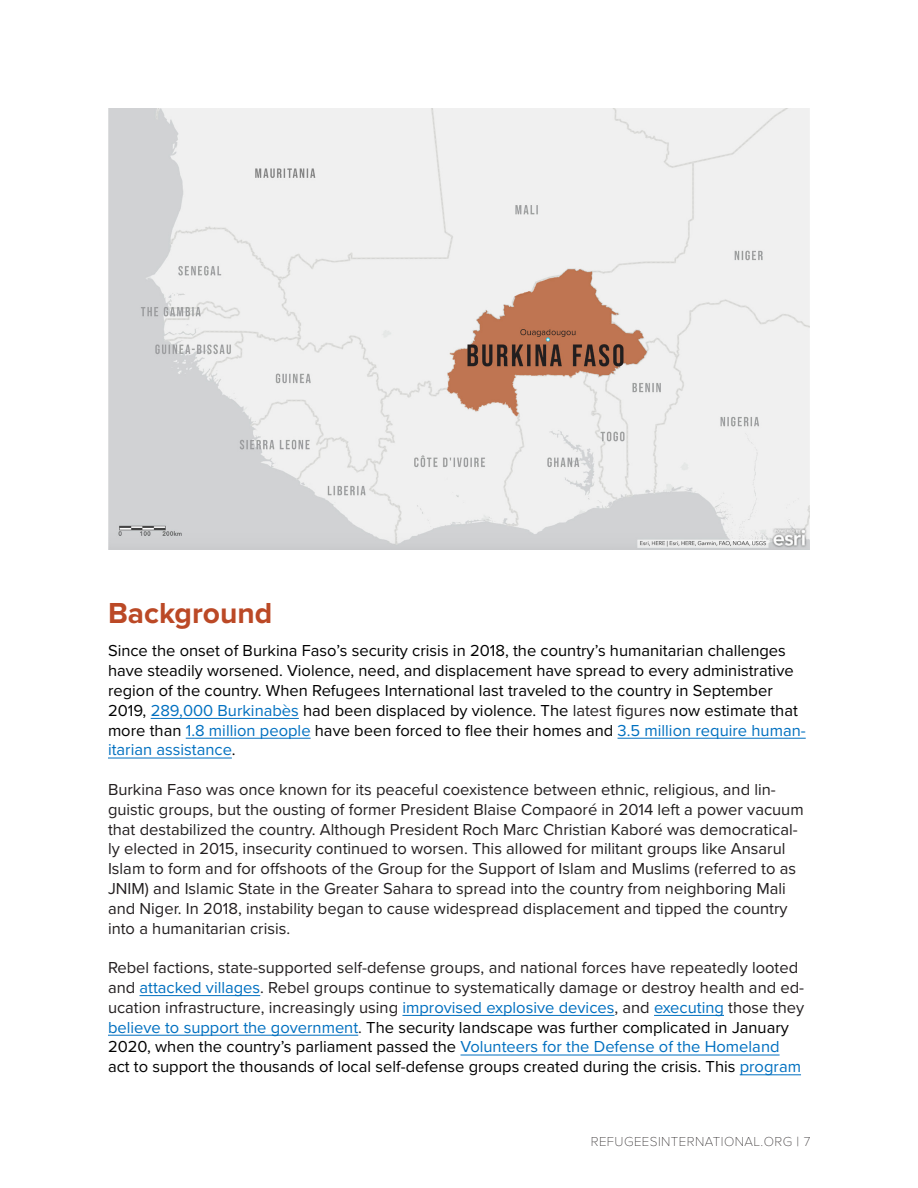
<style>
.page{position:relative;width:918px;height:1188px;background:#fff}
.page>*{position:absolute;margin:0;border:0;box-sizing:border-box;transform-origin:0 0}
.Heading_1{font:700 30px "Proxima Nova";color:#bb4926}
.t1{font:16.5px/19.8px "Proxima Nova";color:#231f20}
.t2{font:16.5px/19.8px "Proxima Nova";color:#000}
.t3{font:100 13.5px "Proxima Nova T";letter-spacing:.03em;color:#231f20}
.s1{color:#0070c0}
.s2{color:#231f20}
.s3{color:#000}
</style>
<div class="page">
<hr style="left:151px;top:718px;width:148px;height:1px;background:#0070c0">
<hr style="left:186px;top:738px;width:125px;height:1px;background:#0070c0">
<hr style="left:618px;top:738px;width:188px;height:1px;background:#0070c0">
<hr style="left:108px;top:758px;width:124px;height:1px;background:#0070c0">
<hr style="left:140px;top:995px;width:120px;height:1px;background:#0070c0">
<hr style="left:402px;top:1015px;width:212px;height:1px;background:#0070c0">
<hr style="left:654px;top:1015px;width:70px;height:1px;background:#0070c0">
<hr style="left:108px;top:1035px;width:250px;height:1px;background:#0070c0">
<hr style="left:461px;top:1055px;width:319px;height:1px;background:#0070c0">
<hr style="left:740px;top:1074px;width:61px;height:1px;background:#0070c0">
<img style="left:108px;top:108px;width:702px;height:441px">
<p class="Heading_1" style="left:108px;top:591px;width:166px">Background</p>
<p class="t2" style="left:108px;top:640px;width:699px">Since the onset of Burkina Faso’s security crisis in 2018, the country’s humanitarian challenges have steadily worsened. Violence, need, and displacement have spread to every administrative region of the country. When Refugees International last traveled to the country in September 2019, <span class="s1">289,000 Burkinabès</span> had been displaced by violence. The <span class="s2">latest figures</span> now estimate that more than <span class="s1">1.8 million people</span> have been forced to flee their homes and <span class="s1">3.5 million require human&shy;itarian assistance</span>.</p>
<p class="t1" style="left:108px;top:779px;width:697px">Burkina Faso was once known for its peaceful coexistence between ethnic, religious, and lin&shy;guistic groups, but the ousting of former President Blaise Compaoré in 2014 left a power vacuum that destabilized the country. Although President Roch Marc Christian Kaboré was democratical&shy;ly elected in 2015, insecurity continued to worsen. This allowed for militant groups like Ansarul Islam to form and for offshoots of the Group for the Support of Islam and Muslims (referred to as JNIM) and Islamic State in the Greater Sahara to spread into the country from neighboring Mali and Niger. In 2018, instability began to cause widespread displacement and tipped the country into a humanitarian crisis.</p>
<p class="t1" style="left:108px;top:957px;width:698px">Rebel factions, state-supported self-defense groups, and national forces have repeatedly looted and <span class="s1">attacked villages</span>. Rebel groups continue to systematically damage or destroy health and ed&shy;ucation infrastructure, increasingly using <span class="s1">improvised explosive devices</span>, and <span class="s1">executing</span> those they <span class="s1">believe to support the government</span>. <span class="s3">The security landscape was further complicated in January 2020, when the country’s parliament passed the</span> <span class="s1">Volunteers for the Defense of the Homeland </span><span class="s3">act to support the thousands of local self-defense groups created during the crisis. This</span> <span class="s1">program</span></p>
<p class="t3" style="left:591px;top:1131px;width:221px">REFUGEESINTERNATIONAL.ORG | 7</p>
</div>
